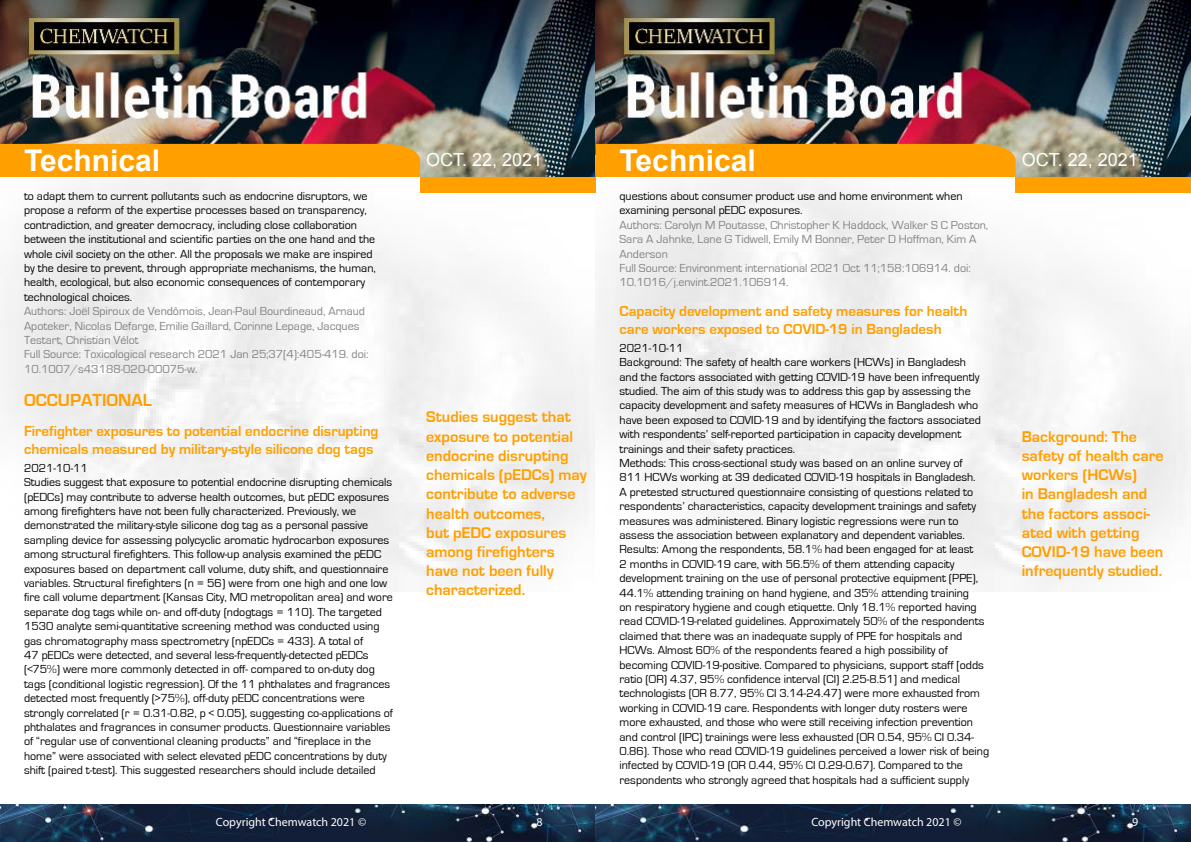
<style>
.page{position:relative;width:1191px;height:842px;background:#fff}
.page>*{position:absolute;margin:0;border:0;box-sizing:border-box;transform-origin:0 0}
.t1{font:700 30px "Arial";color:#fff}
.t2{font:18px "Arial";color:#fff}
.t3{font:700 18px "Eurostile";color:#ff9f00}
.t4{font:700 16px/19.2px "Eurostile";color:#ff9f00}
.t5{font:700 15px/18px "Eurostile";color:#ff9f00}
.t6{font:12px/14.4px "Eurostile";color:#000}
.t7{font:12px/14.4px "Eurostile";color:#808285}
.t8{font:12px "Myriad Pro";color:#fff}
</style>
<div class="page">
<img style="left:0;top:0;width:1191px;height:592px">
<div style="left:420px;top:177px;width:175px;height:15px;background:#ff9f00"></div>
<div style="left:1015px;top:177px;width:176px;height:15px;background:#ff9f00"></div>
<div style="left:0;top:144px;width:420px;height:33px;background:#ff9f00"></div>
<div style="left:595px;top:144px;width:420px;height:33px;background:#ff9f00"></div>
<img style="left:0;top:804px;width:1191px;height:38px">
<h1 class="t1" style="left:24px;top:141px;width:138px">Technical</h1>
<h1 class="t1" style="left:619px;top:141px;width:138px">Technical</h1>
<p class="t6" style="left:24px;top:189px;width:353px">to adapt them to current pollutants such as endocrine disruptors, we propose a reform of the expertise processes based on transparency, contradiction, and greater democracy, including close collaboration between the institutional and scientific parties on the one hand and the whole civil society on the other. All the proposals we make are inspired by the desire to prevent, through appropriate mechanisms, the human, health, ecological, but also economic consequences of contemporary technological choices.</p>
<p class="t7" style="left:24px;top:304px;width:346px">Authors: Joël Spiroux de Vendômois, Jean-Paul Bourdineaud, Arnaud Apoteker, Nicolas Defarge, Emilie Gaillard, Corinne Lepage, Jacques Testart, Christian Vélot<br>Full Source: Toxicological research 2021 Jan 25;37(4):405-419. doi:<br>10.1007/s43188-020-00075-w.</p>
<h2 class="t3" style="left:24px;top:391px;width:129px">OCCUPATIONAL</h2>
<p class="t5" style="left:24px;top:423px;width:356px">Firefighter exposures to potential endocrine disrupting chemicals measured by military-style silicone dog tags</p>
<p class="t6" style="left:24px;top:461px;width:370px">2021-10-11<br>Studies suggest that exposure to potential endocrine disrupting chemicals (pEDCs) may contribute to adverse health outcomes, but pEDC exposures among firefighters have not been fully characterized. Previously, we demonstrated the military-style silicone dog tag as a personal passive sampling device for assessing polycyclic aromatic hydrocarbon exposures among structural firefighters. This follow-up analysis examined the pEDC exposures based on department call volume, duty shift, and questionnaire variables. Structural firefighters (n = 56) were from one high and one low fire call volume department (Kansas City, MO metropolitan area) and wore separate dog tags while on- and off-duty (ndogtags = 110). The targeted 1530 analyte semi-quantitative screening method was conducted using gas chromatography mass spectrometry (npEDCs = 433). A total of<br>47 pEDCs were detected, and several less-frequently-detected pEDCs (&lt;75%) were more commonly detected in off- compared to on-duty dog tags (conditional logistic regression). Of the 11 phthalates and fragrances detected most frequently (&gt;75%), off-duty pEDC concentrations were strongly correlated (r = 0.31-0.82, p &lt; 0.05), suggesting co-applications of phthalates and fragrances in consumer products. Questionnaire variables of “regular use of conventional cleaning products” and “fireplace in the home” were associated with select elevated pEDC concentrations by duty shift (paired t-test). This suggested researchers should include detailed</p>
<h2 class="t2" style="left:426px;top:148px;width:118px">Oct. 22, 2021</h2>
<h2 class="t2" style="left:1021px;top:148px;width:118px">Oct. 22, 2021</h2>
<p class="t6" style="left:619px;top:189px;width:345px">questions about consumer product use and home environment when examining personal pEDC exposures.</p>
<p class="t7" style="left:619px;top:218px;width:370px">Authors: Carolyn M Poutasse, Christopher K Haddock, Walker S C Poston, Sara A Jahnke, Lane G Tidwell, Emily M Bonner, Peter D Hoffman, Kim A Anderson<br>Full Source: Environment international 2021 Oct 11;158:106914. doi:<br>10.1016/j.envint.2021.106914.</p>
<p class="t5" style="left:619px;top:303px;width:349px">Capacity development and safety measures for health care workers exposed to COVID-19 in Bangladesh</p>
<p class="t6" style="left:619px;top:341px;width:371px">2021-10-11<br>Background: The safety of health care workers (HCWs) in Bangladesh<br>and the factors associated with getting COVID-19 have been infrequently studied. The aim of this study was to address this gap by assessing the capacity development and safety measures of HCWs in Bangladesh who have been exposed to COVID-19 and by identifying the factors associated with respondents’ self-reported participation in capacity development trainings and their safety practices.<br>Methods: This cross-sectional study was based on an online survey of<br>811 HCWs working at 39 dedicated COVID-19 hospitals in Bangladesh.<br>A pretested structured questionnaire consisting of questions related to respondents’ characteristics, capacity development trainings and safety measures was administered. Binary logistic regressions were run to assess the association between explanatory and dependent variables.<br>Results: Among the respondents, 58.1% had been engaged for at least<br>2 months in COVID-19 care, with 56.5% of them attending capacity development training on the use of personal protective equipment (PPE), 44.1% attending training on hand hygiene, and 35% attending training<br>on respiratory hygiene and cough etiquette. Only 18.1% reported having read COVID-19-related guidelines. Approximately 50% of the respondents claimed that there was an inadequate supply of PPE for hospitals and HCWs. Almost 60% of the respondents feared a high possibility of becoming COVID-19-positive. Compared to physicians, support staff [odds ratio (OR) 4.37, 95% confidence interval (CI) 2.25-8.51] and medical technologists (OR 8.77, 95% CI 3.14-24.47) were more exhausted from working in COVID-19 care. Respondents with longer duty rosters were more exhausted, and those who were still receiving infection prevention and control (IPC) trainings were less exhausted (OR 0.54, 95% CI 0.34- 0.86). Those who read COVID-19 guidelines perceived a lower risk of being infected by COVID-19 (OR 0.44, 95% CI 0.29-0.67). Compared to the respondents who strongly agreed that hospitals had a sufficient supply</p>
<h3 class="t4" style="left:426px;top:408px;width:162px">Studies suggest that exposure to potential endocrine disrupting chemicals (pEDCs) may contribute to adverse health outcomes,<br>but pEDC exposures among firefighters have not been fully characterized.</h3>
<h3 class="t4" style="left:1021px;top:427px;width:143px">Background: The safety of health care workers (HCWs)<br>in Bangladesh and the factors associ&shy;ated with getting<br>COVID-19 have been infrequently studied.</h3>
<p class="t8" style="left:216px;top:815px;width:152px">Copyright Chemwatch 2021 ©</p>
<p class="t8" style="left:536px;top:815px;width:8px">8</p>
<p class="t8" style="left:811px;top:815px;width:152px">Copyright Chemwatch 2021 ©</p>
<p class="t8" style="left:1132px;top:815px;width:8px">9</p>
</div>
